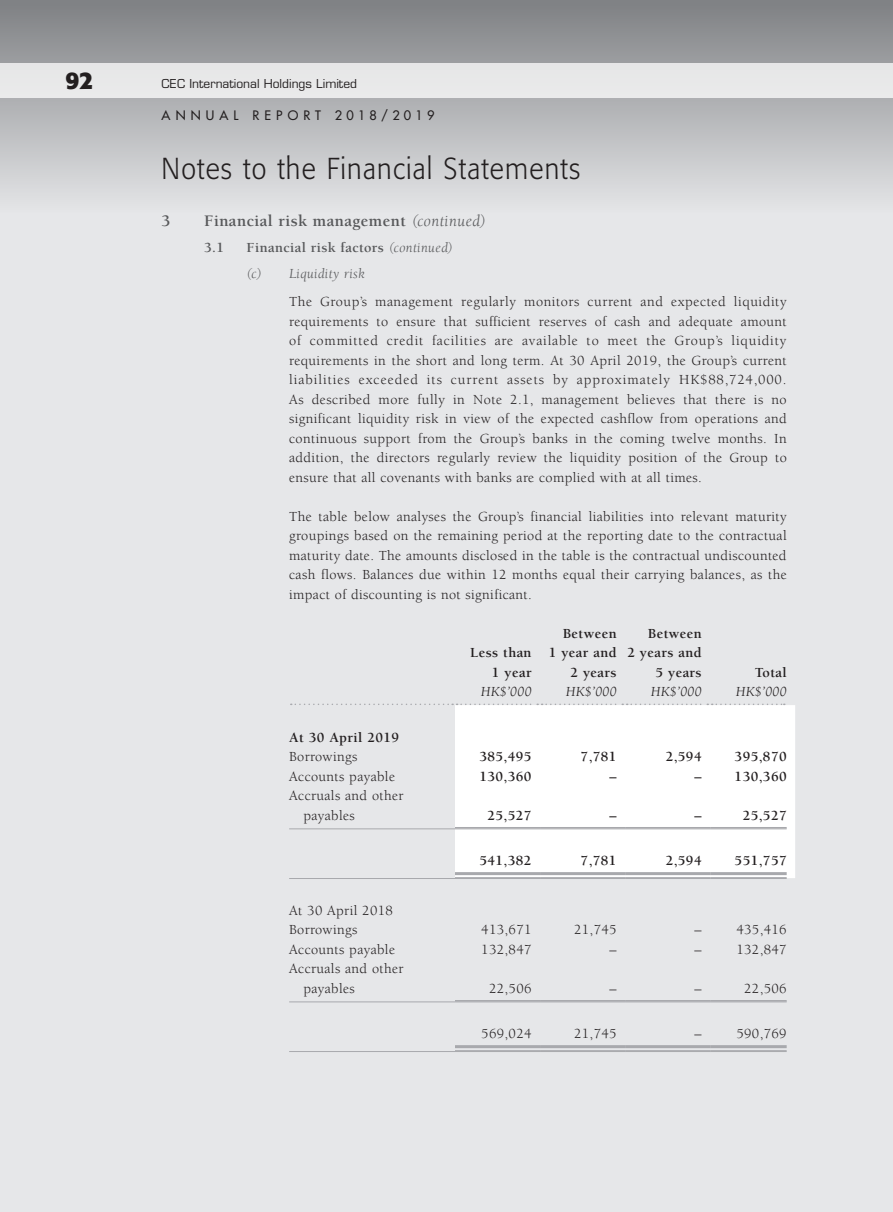
<style>
.page{position:relative;width:893px;height:1212px;background:#e6e7e9}
.page>*{position:absolute;margin:0;border:0;box-sizing:border-box;transform-origin:0 0}
.t1{font:300 30px "Formata";letter-spacing:.045em;color:#231f20;scale:.9 1}
.t2{font:700 24px "Formata";color:#231f20}
.t3{font:700 16.5px "Berkeley Std";letter-spacing:.025em;color:#57585a}
.t4{font:14.25px/19.5px "Berkeley Std";letter-spacing:.025em;color:#231f20}
.t5{font:700 14.25px/19.5px "Berkeley Std";letter-spacing:.025em;color:#231f20;text-align:right}
.t6{font:italic 14.25px/25.8px "Berkeley Std";letter-spacing:.025em;color:#57585a}
.t7{font:italic 14.25px "Berkeley Std";letter-spacing:.025em;color:#231f20}
.t8{font:700 14.25px "Berkeley Std";color:#57585a}
.t9{font:500 12.75px "Futura Std";letter-spacing:.4em;color:#231f20}
.t10{font:12px "Eurostile LT Std";color:#231f20}
.s1{font-weight:400;font-style:italic}
.s2{font-weight:700;font-style:normal}
</style>
<div class="page">
<svg style="left:0;top:0;width:893px;height:193px;background:#aeafb2"></svg>
<div style="left:0;top:64px;width:893px;height:34px;background:#e8e8e9"></div>
<div style="left:455px;top:705px;width:340px;height:173px;background:#fff"></div>
<svg style="left:291px;top:703px;width:494px;height:2px"></svg>
<hr style="left:289px;top:828px;width:166px;height:1px;background:#a8a9ad">
<hr style="left:455px;top:827px;width:85px;height:1px;background:#a8a9ad">
<hr style="left:455px;top:828px;width:85px;height:1px;background:#a8a9ad">
<hr style="left:540px;top:827px;width:85px;height:1px;background:#a8a9ad">
<hr style="left:540px;top:828px;width:85px;height:1px;background:#a8a9ad">
<hr style="left:625px;top:827px;width:85px;height:1px;background:#a8a9ad">
<hr style="left:625px;top:828px;width:85px;height:1px;background:#a8a9ad">
<hr style="left:710px;top:827px;width:77px;height:1px;background:#a8a9ad">
<hr style="left:710px;top:828px;width:77px;height:1px;background:#a8a9ad">
<hr style="left:289px;top:878px;width:166px;height:1px;background:#a8a9ad">
<hr style="left:455px;top:872px;width:85px;height:3px;background:#a8a9ad">
<hr style="left:455px;top:877px;width:85px;height:1px;background:#a8a9ad">
<hr style="left:455px;top:878px;width:85px;height:1px;background:#a8a9ad">
<hr style="left:540px;top:872px;width:85px;height:3px;background:#a8a9ad">
<hr style="left:540px;top:877px;width:85px;height:1px;background:#a8a9ad">
<hr style="left:540px;top:878px;width:85px;height:1px;background:#a8a9ad">
<hr style="left:625px;top:872px;width:85px;height:3px;background:#a8a9ad">
<hr style="left:625px;top:877px;width:85px;height:1px;background:#a8a9ad">
<hr style="left:625px;top:878px;width:85px;height:1px;background:#a8a9ad">
<hr style="left:710px;top:872px;width:77px;height:3px;background:#a8a9ad">
<hr style="left:710px;top:877px;width:77px;height:1px;background:#a8a9ad">
<hr style="left:710px;top:878px;width:77px;height:1px;background:#a8a9ad">
<hr style="left:289px;top:1001px;width:166px;height:1px;background:#a8a9ad">
<hr style="left:455px;top:1000px;width:85px;height:1px;background:#a8a9ad">
<hr style="left:455px;top:1001px;width:85px;height:1px;background:#a8a9ad">
<hr style="left:540px;top:1000px;width:85px;height:1px;background:#a8a9ad">
<hr style="left:540px;top:1001px;width:85px;height:1px;background:#a8a9ad">
<hr style="left:625px;top:1000px;width:85px;height:1px;background:#a8a9ad">
<hr style="left:625px;top:1001px;width:85px;height:1px;background:#a8a9ad">
<hr style="left:710px;top:1000px;width:77px;height:1px;background:#a8a9ad">
<hr style="left:710px;top:1001px;width:77px;height:1px;background:#a8a9ad">
<hr style="left:289px;top:1051px;width:166px;height:1px;background:#a8a9ad">
<hr style="left:455px;top:1045px;width:85px;height:3px;background:#a8a9ad">
<hr style="left:455px;top:1050px;width:85px;height:1px;background:#a8a9ad">
<hr style="left:455px;top:1051px;width:85px;height:1px;background:#a8a9ad">
<hr style="left:540px;top:1045px;width:85px;height:3px;background:#a8a9ad">
<hr style="left:540px;top:1050px;width:85px;height:1px;background:#a8a9ad">
<hr style="left:540px;top:1051px;width:85px;height:1px;background:#a8a9ad">
<hr style="left:625px;top:1045px;width:85px;height:3px;background:#a8a9ad">
<hr style="left:625px;top:1050px;width:85px;height:1px;background:#a8a9ad">
<hr style="left:625px;top:1051px;width:85px;height:1px;background:#a8a9ad">
<hr style="left:710px;top:1045px;width:77px;height:3px;background:#a8a9ad">
<hr style="left:710px;top:1050px;width:77px;height:1px;background:#a8a9ad">
<hr style="left:710px;top:1051px;width:77px;height:1px;background:#a8a9ad">
<h2 class="t2" style="left:66px;top:66px;width:29px">92</h2>
<p class="t10" style="left:162px;top:77px;width:197px">CEC International Holdings Limited</p>
<p class="t9" style="left:162px;top:108px;width:274px">ANNUAL REPORT 2018/2019</p>
<h1 class="t1" style="left:162px;top:151px;width:467px">Notes to the Financial Statements</h1>
<p class="t3" style="left:162px;top:212px;width:10px">3</p>
<p class="t3" style="left:204px;top:212px;width:283px">Financial risk management <span class="s1">(continued)</span></p>
<p class="t8" style="left:204px;top:240px;width:21px">3.1</p>
<p class="t6" style="left:247px;top:235px;width:208px"><span class="s2">Financial risk factors</span> (continued) (c) Liquidity risk</p>
<p class="t4" style="left:289px;top:292px;width:499px;text-align:justify">The Group’s management regularly monitors current and expected liquidity requirements to ensure that sufficient reserves of cash and adequate amount of committed credit facilities are available to meet the Group’s liquidity requirements in the short and long term. At 30 April 2019, the Group’s current liabilities exceeded its current assets by approximately HK$88,724,000.<br>As described more fully in Note 2.1, management believes that there is no significant liquidity risk in view of the expected cashflow from operations and continuous support from the Group’s banks in the coming twelve months. In addition, the directors regularly review the liquidity position of the Group to ensure that all covenants with banks are complied with at all times.</p>
<p class="t4" style="left:289px;top:507px;width:499px;text-align:justify">The table below analyses the Group’s financial liabilities into relevant maturity groupings based on the remaining period at the reporting date to the contractual maturity date. The amounts disclosed in the table is the contractual undiscounted cash flows. Balances due within 12 months equal their carrying balances, as the impact of discounting is not significant.</p>
<p class="t5" style="left:470px;top:643px;width:63px">Less than<br>1 year</p>
<p class="t5" style="left:549px;top:624px;width:69px">Between<br>1 year and<br>2 years</p>
<p class="t5" style="left:627px;top:624px;width:76px">Between<br>2 years and<br>5 years</p>
<p class="t5" style="left:755px;top:663px;width:33px">Total</p>
<p class="t7" style="left:481px;top:684px;width:52px">HK$’000</p>
<p class="t7" style="left:566px;top:684px;width:52px">HK$’000</p>
<p class="t7" style="left:651px;top:684px;width:52px">HK$’000</p>
<p class="t7" style="left:736px;top:684px;width:52px">HK$’000</p>
<p class="t5" style="left:289px;top:728px;width:111px">At 30 April 2019</p>
<p class="t4" style="left:289px;top:747px;width:70px">Borrowings</p>
<p class="t5" style="left:479px;top:747px;width:54px">385,495</p>
<p class="t5" style="left:581px;top:747px;width:37px">7,781</p>
<p class="t5" style="left:666px;top:747px;width:37px">2,594</p>
<p class="t5" style="left:735px;top:747px;width:54px">395,870</p>
<p class="t4" style="left:289px;top:767px;width:107px">Accounts payable</p>
<p class="t5" style="left:479px;top:767px;width:54px">130,360</p>
<p class="t5" style="left:609px;top:767px;width:9px">–</p>
<p class="t5" style="left:694px;top:767px;width:94px">– 130,360</p>
<p class="t4" style="left:303px;top:786px;width:102px;text-indent:-14px">Accruals and other payables</p>
<p class="t5" style="left:488px;top:806px;width:46px">25,527</p>
<p class="t5" style="left:609px;top:806px;width:9px">–</p>
<p class="t5" style="left:694px;top:806px;width:9px">–</p>
<p class="t5" style="left:743px;top:806px;width:46px">25,527</p>
<p class="t5" style="left:479px;top:851px;width:54px">541,382</p>
<p class="t5" style="left:581px;top:851px;width:37px">7,781</p>
<p class="t5" style="left:666px;top:851px;width:37px">2,594</p>
<p class="t5" style="left:735px;top:851px;width:54px">551,757</p>
<p class="t4" style="left:289px;top:901px;width:105px">At 30 April 2018<br>Borrowings</p>
<p class="t4" style="left:481px;top:920px;width:52px">413,671</p>
<p class="t4" style="left:574px;top:920px;width:44px">21,745</p>
<p class="t4" style="left:694px;top:920px;width:9px">–</p>
<p class="t4" style="left:736px;top:920px;width:52px">435,416</p>
<p class="t4" style="left:289px;top:940px;width:107px">Accounts payable</p>
<p class="t4" style="left:481px;top:940px;width:52px">132,847</p>
<p class="t4" style="left:609px;top:940px;width:9px">–</p>
<p class="t4" style="left:694px;top:940px;width:9px">–</p>
<p class="t4" style="left:736px;top:940px;width:52px">132,847</p>
<p class="t4" style="left:303px;top:959px;width:102px;text-indent:-14px">Accruals and other payables</p>
<p class="t4" style="left:489px;top:979px;width:44px">22,506</p>
<p class="t4" style="left:609px;top:979px;width:9px">–</p>
<p class="t4" style="left:694px;top:979px;width:9px">–</p>
<p class="t4" style="left:744px;top:979px;width:44px">22,506</p>
<p class="t4" style="left:481px;top:1024px;width:52px">569,024</p>
<p class="t4" style="left:574px;top:1024px;width:44px">21,745</p>
<p class="t4" style="left:694px;top:1024px;width:9px">–</p>
<p class="t4" style="left:736px;top:1024px;width:52px">590,769</p>
</div>
